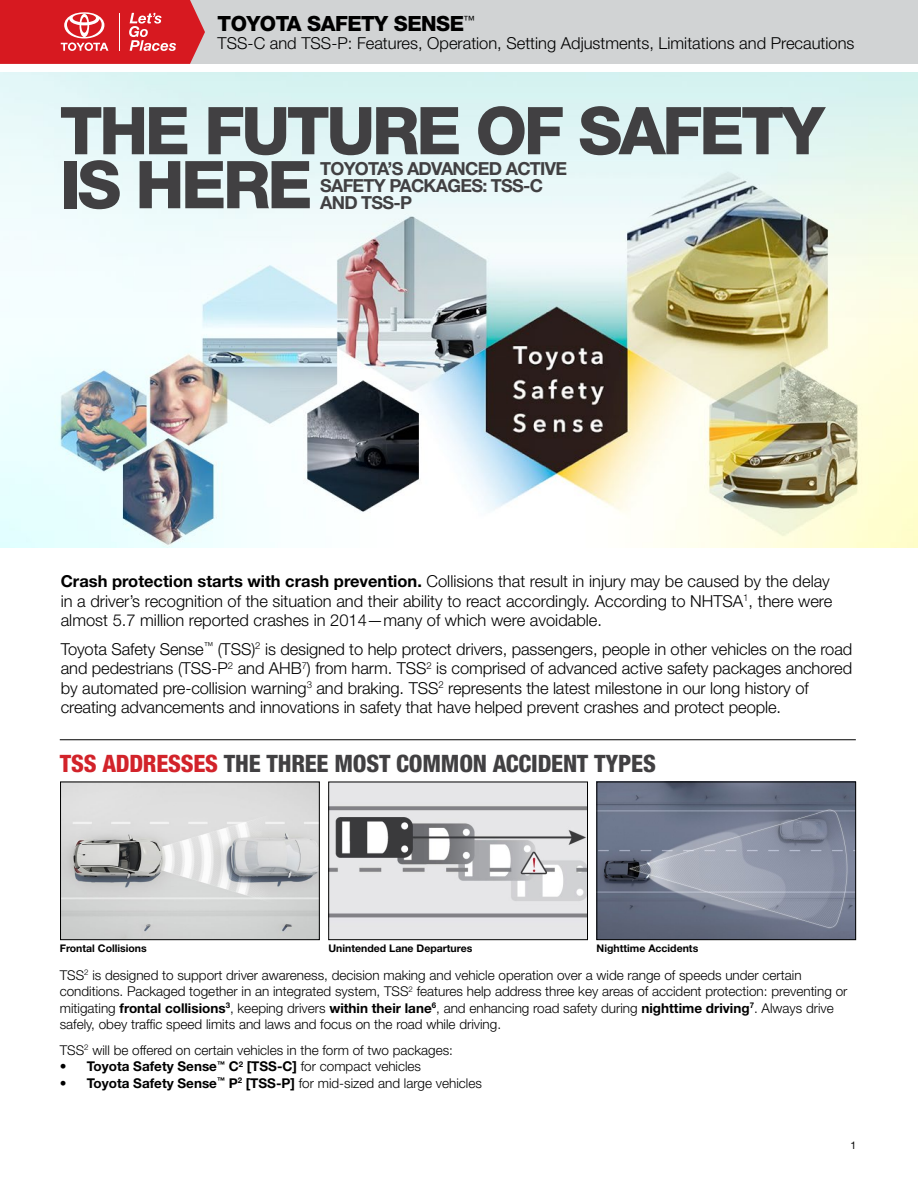
<style>
.page{position:relative;width:918px;height:1188px;background:#fff}
.page>*{position:absolute;margin:0;border:0;box-sizing:border-box;transform-origin:0 0}
.t1{font:800 66px/54px "Helvetica Neue LT Std";letter-spacing:-.05em;color:#414042}
.t2{font:800 condensed 24px "Helvetica Neue LT Std";letter-spacing:-.01em;color:#414042}
.t3{font:800 21px "Helvetica Neue LT Std";letter-spacing:-.025em;color:#000}
.t4{font:700 18px/16.5px "Helvetica Neue LT Std";letter-spacing:-.04em;color:#414042}
.t5{font:300 16.5px/19.5px "Helvetica Neue LT Std";letter-spacing:-.005em;color:#000}
.t6{font:300 13.5px/16.5px "Helvetica Neue LT Std";color:#000}
.t7{font:700 13.5px "Helvetica Neue LT Std";color:#000}
.t8{font:700 10.5px "Helvetica Neue LT Std";color:#000}
.t9{font:10.5px "Helvetica Neue LT Std";color:#000}
.s1{font-weight:700}
.s2{color:#d2232a}
.s3{font-weight:300}
</style>
<div class="page">
<div style="left:0;top:0;width:918px;height:64px;background:#d1d3d4"></div>
<svg style="left:0;top:0;width:205px;height:64px;background:#d93238"></svg>
<img style="left:0;top:72px;width:918px;height:476px">
<img style="left:62px;top:784px;width:256px;height:154px">
<div style="left:60px;top:782px;width:260px;height:158px;border:1px solid #000"></div>
<div style="left:329px;top:782px;width:259px;height:158px;background:#e6e6e8"></div>
<img style="left:330px;top:806px;width:256px;height:112px">
<div style="left:328px;top:782px;width:260px;height:158px;border:1px solid #000"></div>
<img style="left:599px;top:784px;width:255px;height:154px">
<div style="left:597px;top:782px;width:259px;height:158px;border:1px solid #000"></div>
<hr style="left:60px;top:739px;width:796px;height:1px;background:#000">
<p class="t3" style="left:218px;top:11px;width:259px">TOYOTA SAFETY SENSE<sup>™</sup></p>
<p class="t5" style="left:218px;top:33px;width:638px">TSS-C and TSS-P: Features, Operation, Setting Adjustments, Limitations and Precautions</p>
<h1 class="t1" style="left:60px;top:104px;width:766px">THE FUTURE OF SAFETY<br>IS HERE</h1>
<p class="t4" style="left:320px;top:160px;width:248px">TOYOTA’S ADVANCED ACTIVE<br>SAFETY PACKAGES: TSS-C<br>AND TSS-P</p>
<p class="t5" style="left:61px;top:571px;width:773px"><span class="s1">Crash protection starts with crash prevention.</span> Collisions that result in injury may be caused by the delay in a driver’s recognition of the situation and their ability to react accordingly. According to NHTSA<sup>1</sup>, there were almost 5.7 million reported crashes in 2014—many of which were avoidable.</p>
<p class="t5" style="left:61px;top:639px;width:793px">Toyota Safety Sense<sup>™</sup> (TSS)<sup>2</sup> is designed to help protect drivers, passengers, people in other vehicles on the road and pedestrians (TSS-P<sup>2</sup> and AHB<sup>7</sup>) from harm. TSS<sup>2</sup> is comprised of advanced active safety packages anchored by automated pre-collision warning<sup>3</sup> and braking. TSS<sup>2</sup> represents the latest milestone in our long history of creating advancements and innovations in safety that have helped prevent crashes and protect people.</p>
<h2 class="t2" style="left:60px;top:749px;width:598px"><span class="s2">TSS ADDRESSES</span> THE THREE MOST COMMON ACCIDENT TYPES</h2>
<p class="t8" style="left:60px;top:942px;width:89px">Frontal Collisions</p>
<p class="t8" style="left:329px;top:942px;width:145px">Unintended Lane Departures</p>
<p class="t8" style="left:597px;top:942px;width:103px">Nighttime Accidents</p>
<p class="t6" style="left:60px;top:966px;width:789px">TSS<sup>2</sup> is designed to support driver awareness, decision making and vehicle operation over a wide range of speeds under certain conditions. Packaged together in an integrated system, TSS<sup>2</sup> features help address three key areas of accident protection: preventing or mitigating <span class="s1">frontal collisions</span><sup>3</sup>, keeping drivers <span class="s1">within their lane</span><sup>6</sup>, and enhancing road safety during <span class="s1">nighttime driving</span><sup>7</sup>. Always drive safely, obey traffic speed limits and laws and focus on the road while driving.</p>
<p class="t6" style="left:60px;top:1041px;width:395px">TSS<sup>2</sup> will be offered on certain vehicles in the form of two packages:</p>
<p class="t7" style="left:60px;top:1058px;width:363px">• Toyota Safety Sense<sup>™</sup> C<sup>2</sup> [TSS-C] <span class="s3">for compact vehicles</span></p>
<p class="t6" style="left:60px;top:1074px;width:424px"><span class="s1">• Toyota Safety Sense</span><sup>™</sup> <span class="s1">P</span><sup>2</sup> <span class="s1">[TSS-P]</span> for mid-sized and large vehicles</p>
<p class="t9" style="left:851px;top:1139px;width:7px">1</p>
</div>
